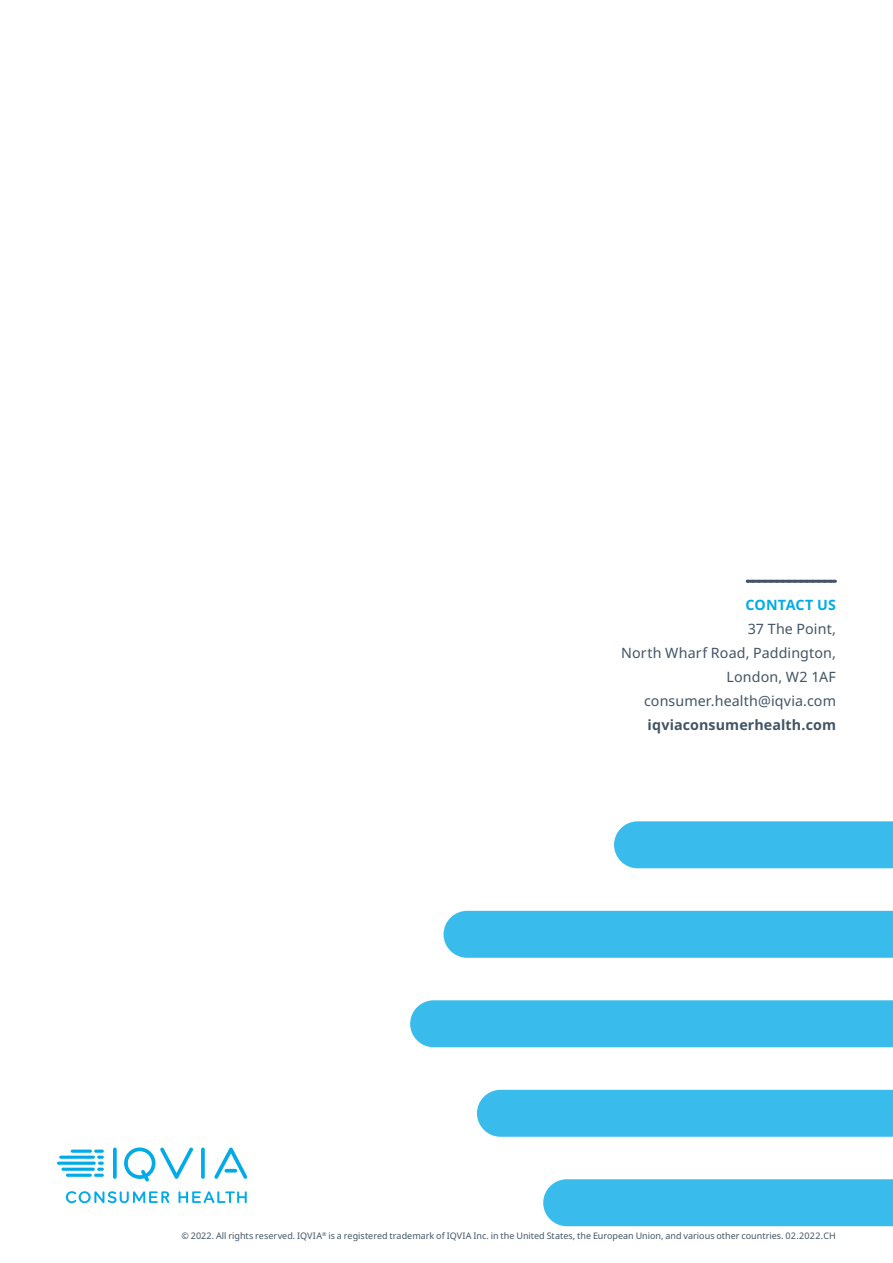
<style>
.page{position:relative;width:893px;height:1263px;background:#fff}
.page>*{position:absolute;margin:0;border:0;box-sizing:border-box;transform-origin:0 0}
.t1{font:14.25px/24px "Noto Sans";letter-spacing:.01em;color:#425465;text-align:right}
.t2{font:700 14.25px "Noto Sans";letter-spacing:.01em;color:#425465}
.t3{font:700 14.25px "Noto Sans";letter-spacing:.01em;color:#00abe7}
.t4{font:9px "Noto Sans";color:#425465}
</style>
<div class="page">
<svg style="left:113px;top:1147px;width:4px;height:32px"></svg>
<svg style="left:201px;top:1147px;width:4px;height:32px"></svg>
<svg style="left:124px;top:1147px;width:69px;height:35px"></svg>
<svg style="left:214px;top:1147px;width:33px;height:32px"></svg>
<hr style="left:66px;top:1174px;width:26px;height:3px;background:#00abe7;border-radius:2px">
<svg style="left:94px;top:1155px;width:10px;height:22px"></svg>
<svg style="left:94px;top:1149px;width:10px;height:4px"></svg>
<svg style="left:61px;top:1167px;width:34px;height:4px"></svg>
<svg style="left:57px;top:1161px;width:39px;height:4px"></svg>
<svg style="left:59px;top:1155px;width:36px;height:4px"></svg>
<svg style="left:71px;top:1149px;width:21px;height:4px"></svg>
<svg style="left:178px;top:1191px;width:69px;height:12px"></svg>
<svg style="left:66px;top:1191px;width:103px;height:12px"></svg>
<div style="left:543px;top:1179px;width:350px;height:47px;background:#39bbec"></div>
<div style="left:477px;top:1090px;width:416px;height:47px;background:#39bbec"></div>
<div style="left:410px;top:1000px;width:483px;height:47px;background:#39bbec"></div>
<div style="left:444px;top:911px;width:449px;height:47px;background:#39bbec"></div>
<div style="left:614px;top:821px;width:279px;height:47px;background:#39bbec"></div>
<svg style="left:747px;top:580px;width:88px;height:3px"></svg>
<h1 class="t3" style="left:746px;top:594px;width:92px">CONTACT US</h1>
<h1 class="t1" style="left:621px;top:617px;width:216px">37 The Point,<br>North Wharf Road, Paddington,<br>London, W2 1AF consumer.health@iqvia.com</h1>
<h1 class="t2" style="left:648px;top:714px;width:190px">iqviaconsumerhealth.com</h1>
<p class="t4" style="left:182px;top:1229px;width:656px">© 2022. All rights reserved. IQVIA<sup>®</sup> is a registered trademark of IQVIA Inc. in the United States, the European Union, and various other countries. 02.2022.CH</p>
</div>
